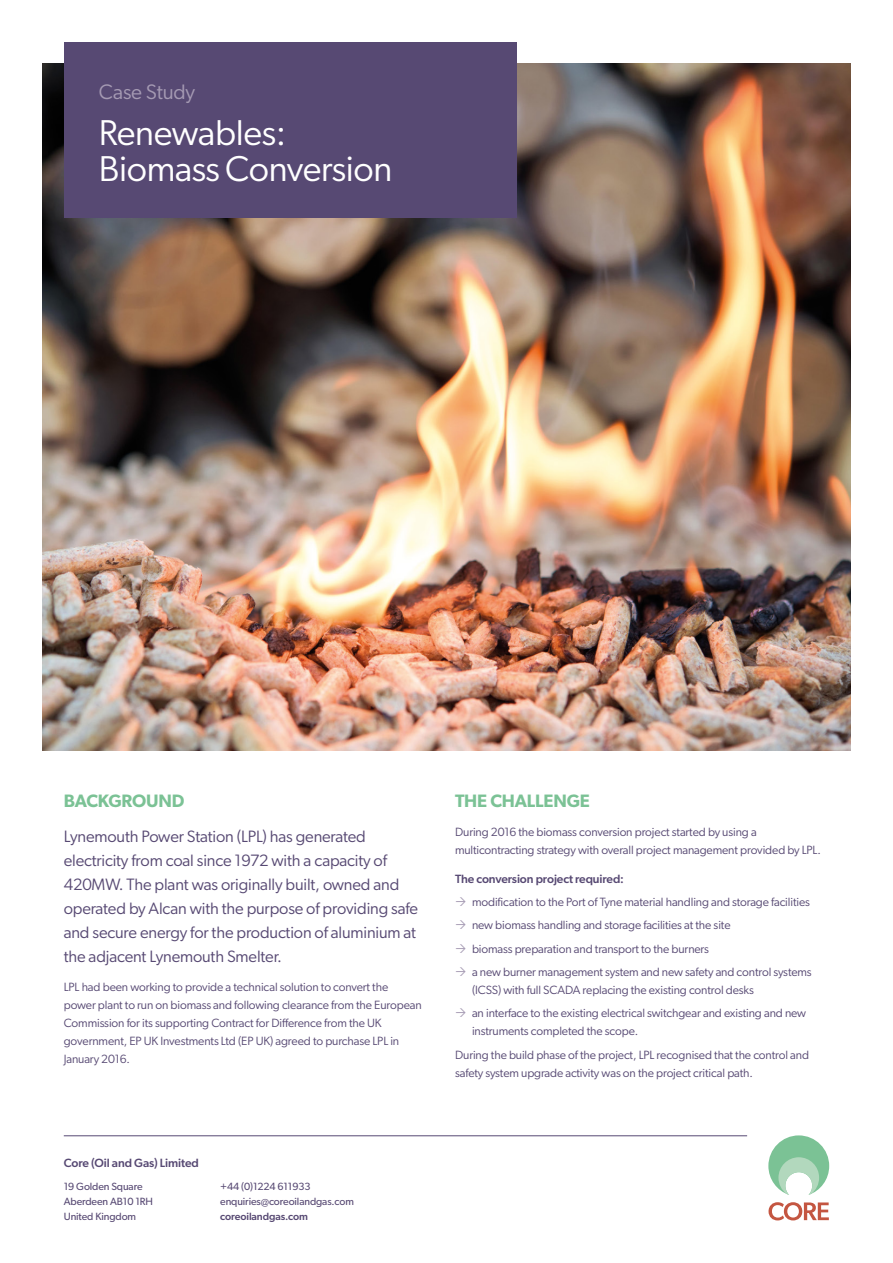
<style>
.page{position:relative;width:893px;height:1263px;background:#fff}
.page>*{position:absolute;margin:0;border:0;box-sizing:border-box;transform-origin:0 0}
.t1{font:36px/36px "Gibson";letter-spacing:-.01em;color:#fff}
.t2{font:21px "Gibson";letter-spacing:-.01em;color:#a59ab3}
.t3{font:600 18px "Gibson";letter-spacing:-.01em;color:#7bc295}
.t4{font:16.5px/24px "Gibson";letter-spacing:-.01em;color:#574973}
.t5{font:12px/18px "Gibson";letter-spacing:-.01em;color:#574973}
.t6{font:500 12px "Gibson";letter-spacing:-.01em;color:#574973}
.t7{font:10.5px/15px "Gibson";letter-spacing:-.01em;color:#574973}
.t8{font:500 10.5px "Gibson";letter-spacing:-.01em;color:#574973}
</style>
<div class="page">
<img style="left:43px;top:64px;width:807px;height:686px">
<svg style="left:768px;top:1135px;width:61px;height:60px"></svg>
<svg style="left:768px;top:1202px;width:61px;height:18px"></svg>
<hr style="left:64px;top:1135px;width:683px;height:1px;background:#574973">
<div style="left:64px;top:43px;width:452px;height:175px;background:#574973"></div>
<h2 class="t2" style="left:99px;top:79px;width:98px">Case Study</h2>
<h1 class="t1" style="left:99px;top:114px;width:295px">Renewables:<br>Biomass Conversion</h1>
<h3 class="t3" style="left:64px;top:790px;width:122px">BACKGROUND</h3>
<p class="t4" style="left:64px;top:824px;width:356px">Lynemouth Power Station (LPL) has generated electricity from coal since 1972 with a capacity of 420MW. The plant was originally built, owned and operated by Alcan with the purpose of providing safe and secure energy for the production of aluminium at the adjacent Lynemouth Smelter.</p>
<p class="t5" style="left:64px;top:977px;width:360px">LPL had been working to provide a technical solution to convert the power plant to run on biomass and following clearance from the European Commission for its supporting Contract for Difference from the UK government, EP UK Investments Ltd (EP UK) agreed to purchase LPL in January 2016.</p>
<p class="t6" style="left:64px;top:1156px;width:137px">Core (Oil and Gas) Limited</p>
<p class="t7" style="left:64px;top:1179px;width:91px">19 Golden Square<br>Aberdeen AB10 1RH<br>United Kingdom</p>
<p class="t7" style="left:220px;top:1179px;width:135px">+44 (0)1224 611933 enquiries@coreoilandgas.com</p>
<p class="t8" style="left:220px;top:1210px;width:89px">coreoilandgas.com</p>
<h3 class="t3" style="left:455px;top:790px;width:136px">THE CHALLENGE</h3>
<p class="t5" style="left:455px;top:823px;width:367px">During 2016 the biomass conversion project started by using a multicontracting strategy with overall project management provided by LPL.</p>
<p class="t6" style="left:455px;top:871px;width:171px">The conversion project required:</p>
<p class="t5" style="left:472px;top:890px;width:341px;line-height:23.2px">modification to the Port of Tyne material handling and storage facilities new biomass handling and storage facilities at the site<br>biomass preparation and transport to the burners<br>a new burner management system and new safety and control systems</p>
<p class="t5" style="left:472px;top:978px;width:336px;line-height:23.2px">(ICSS) with full SCADA replacing the existing control desks<br>an interface to the existing electrical switchgear and existing and new</p>
<p class="t5" style="left:455px;top:1019px;width:355px;line-height:23.2px;text-indent:17px">instruments completed the scope.<br>During the build phase of the project, LPL recognised that the control and</p>
<p class="t5" style="left:455px;top:1063px;width:299px">safety system upgrade activity was on the project critical path.</p>
</div>
